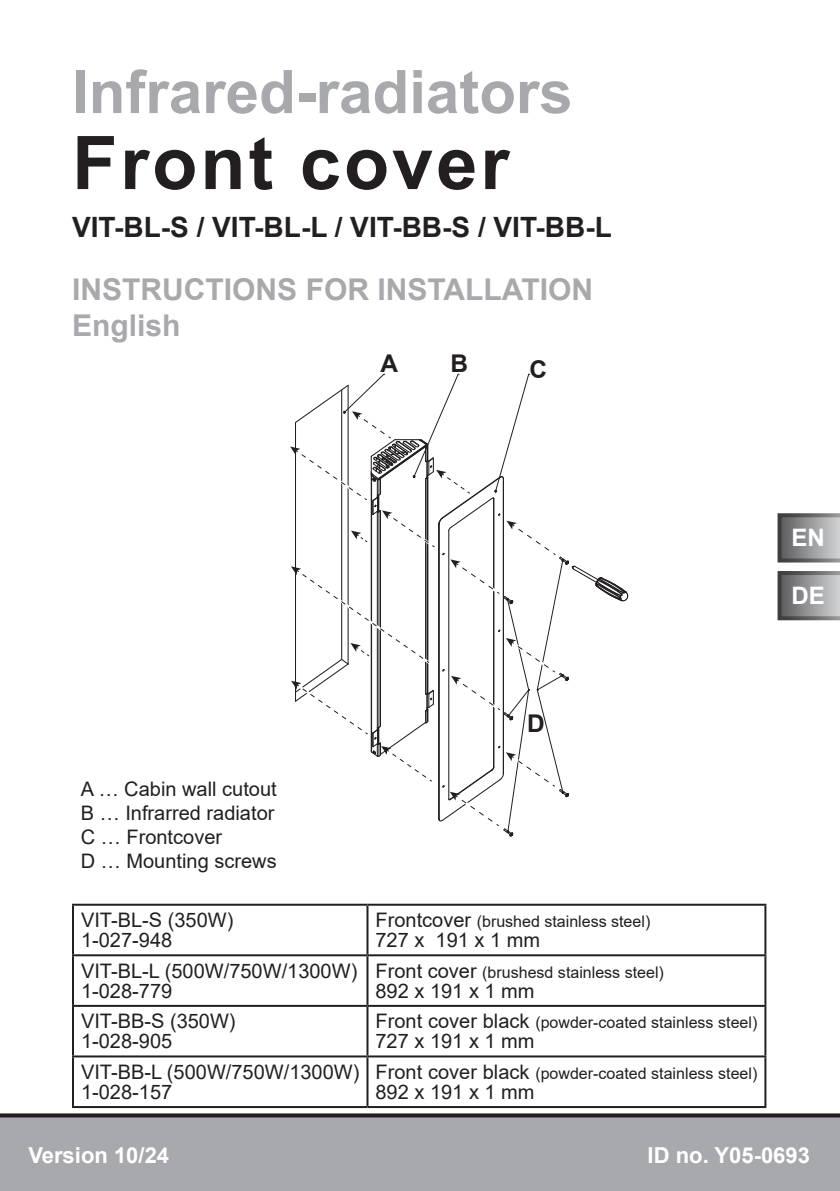
<style>
.page{position:relative;width:840px;height:1191px;background:#fff}
.page>*{position:absolute;margin:0;border:0;box-sizing:border-box;transform-origin:0 0}
.Titel{font:700 74px "Arial";letter-spacing:.04em;color:#231f20}
.Titel-2{font:700 60px "Arial";color:#a8a9ad}
.t1{font:700 30px/36px "Arial";color:#a8a9ad}
.Titel-3{font:700 28px "Arial";color:#231f20}
.t2{font:700 24.4px "Arial";color:#231f20}
.t3{font:700 24px "Arial";color:#fff}
.t4{font:700 22px "Arial";color:#fff}
.Fließtext{font:20px/20px "Arial";color:#231f20}
.Fließtext-2{font:16px "Arial";color:#231f20}
.s1{font-size:20px}
</style>
<div class="page">
<div style="left:0;top:1117px;width:839px;height:74px;background:#a8a9ad"></div>
<svg style="left:0;top:1113px;width:839px;height:4px;background:#3a3637"></svg>
<svg style="left:777px;top:571px;width:62px;height:49px;background:#8b8c8e"></svg>
<svg style="left:777px;top:513px;width:62px;height:49px;background:#8c8c8e"></svg>
<svg style="left:290px;top:373px;width:338px;height:464px"></svg>
<hr style="left:72px;top:903px;width:295px;height:2px;background:#231f20">
<hr style="left:72px;top:905px;width:2px;height:49px;background:#231f20">
<hr style="left:367px;top:903px;width:399px;height:2px;background:#231f20">
<hr style="left:366px;top:905px;width:2px;height:49px;background:#231f20">
<hr style="left:764px;top:905px;width:2px;height:49px;background:#231f20">
<hr style="left:72px;top:954px;width:295px;height:2px;background:#231f20">
<hr style="left:72px;top:956px;width:2px;height:49px;background:#231f20">
<hr style="left:367px;top:954px;width:399px;height:2px;background:#231f20">
<hr style="left:366px;top:956px;width:2px;height:49px;background:#231f20">
<hr style="left:764px;top:956px;width:2px;height:49px;background:#231f20">
<hr style="left:72px;top:1005px;width:295px;height:2px;background:#231f20">
<hr style="left:72px;top:1007px;width:2px;height:48px;background:#231f20">
<hr style="left:367px;top:1005px;width:399px;height:2px;background:#231f20">
<hr style="left:366px;top:1007px;width:2px;height:48px;background:#231f20">
<hr style="left:764px;top:1007px;width:2px;height:48px;background:#231f20">
<hr style="left:72px;top:1055px;width:295px;height:2px;background:#231f20">
<hr style="left:72px;top:1057px;width:2px;height:49px;background:#231f20">
<hr style="left:367px;top:1055px;width:399px;height:2px;background:#231f20">
<hr style="left:366px;top:1057px;width:2px;height:49px;background:#231f20">
<hr style="left:764px;top:1057px;width:2px;height:49px;background:#231f20">
<hr style="left:72px;top:1106px;width:295px;height:2px;background:#231f20">
<hr style="left:367px;top:1106px;width:399px;height:2px;background:#231f20">
<p class="Titel-2" style="left:72px;top:50px;width:502px">Infrared-radiators</p>
<p class="Titel" style="left:72px;top:111px;width:438px">Front cover</p>
<p class="Titel-3" style="left:72px;top:207px;width:541px">VIT-BL-S / VIT-BL-L / VIT-BB-S / VIT-BB-L</p>
<h3 class="t1" style="left:72px;top:271px;width:522px">INSTRUCTIONS FOR INSTALLATION<br>English</h3>
<p class="t2" style="left:380px;top:347px;width:19px">A</p>
<p class="t2" style="left:450px;top:347px;width:19px">B</p>
<p class="t2" style="left:529px;top:353px;width:19px">C</p>
<p class="t3" style="left:791px;top:521px;width:35px">EN</p>
<p class="t3" style="left:791px;top:578px;width:35px">DE</p>
<p class="Fließtext" style="left:81px;top:778px;width:197px">A … Cabin wall cutout</p>
<p class="Fließtext" style="left:81px;top:802px;width:195px">B … Infrarred radiator</p>
<p class="Fließtext" style="left:81px;top:826px;width:143px">C … Frontcover</p>
<p class="Fließtext" style="left:81px;top:850px;width:197px">D … Mounting screws</p>
<p class="t2" style="left:527px;top:707px;width:19px">D</p>
<p class="Fließtext" style="left:81px;top:910px;width:154px">VIT-BL-S (350W)<br>1-027-948</p>
<p class="Fließtext-2" style="left:375px;top:910px;width:276px"><span class="s1">Frontcover</span> (brushed stainless steel)</p>
<p class="Fließtext" style="left:375px;top:930px;width:166px">727 x 191 x 1 mm</p>
<p class="Fließtext" style="left:81px;top:960px;width:278px">VIT-BL-L (500W/750W/1300W)<br>1-028-779</p>
<p class="Fließtext-2" style="left:375px;top:961px;width:290px"><span class="s1">Front cover</span> (brushesd stainless steel)</p>
<p class="Fließtext" style="left:375px;top:980px;width:160px">892 x 191 x 1 mm</p>
<p class="Fließtext" style="left:81px;top:1011px;width:156px">VIT-BB-S (350W)<br>1-028-905</p>
<p class="Fließtext-2" style="left:375px;top:1011px;width:383px"><span class="s1">Front cover black</span> (powder-coated stainless steel)</p>
<p class="Fließtext" style="left:375px;top:1031px;width:160px">727 x 191 x 1 mm</p>
<p class="Fließtext" style="left:81px;top:1061px;width:280px">VIT-BB-L (500W/750W/1300W)<br>1-028-157</p>
<p class="Fließtext-2" style="left:375px;top:1062px;width:383px"><span class="s1">Front cover black</span> (powder-coated stainless steel)</p>
<p class="Fließtext" style="left:375px;top:1081px;width:160px">892 x 191 x 1 mm</p>
<p class="t4" style="left:28px;top:1140px;width:142px">Version 10/24</p>
<p class="t4" style="left:647px;top:1140px;width:164px">ID no. Y05-0693</p>
</div>
